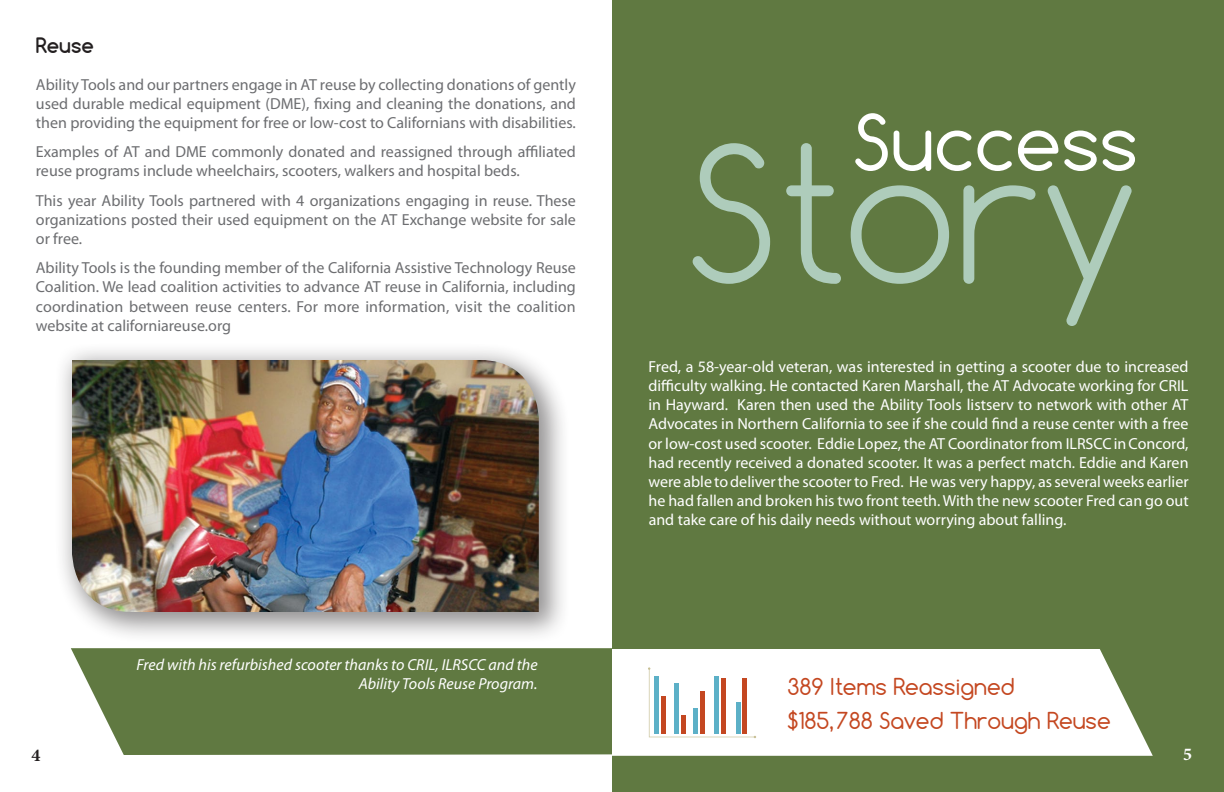
<style>
.page{position:relative;width:1224px;height:792px;background:#fff}
.page>*{position:absolute;margin:0;border:0;box-sizing:border-box;transform-origin:0 0}
.t1{font:300 180px "Comfortaa";color:#aeccbb}
.t2{font:74px "Comfortaa";color:#fff}
.t3{font:22px/34.3px "Comfortaa";color:#c44720}
.t4{font:700 20px "Comfortaa";color:#231f20}
.t5{font:700 18px "Minion Pro";color:#231f20}
.t6{font:700 18px "Minion Pro";color:#fff}
.t7{font:16px/19.2px "Myriad Pro";color:#6c6d70;text-align:justify}
.t8{font:16px/19.2px "Myriad Pro";color:#fff;text-align:justify}
.t9{font:italic 16px/19.2px "Myriad Pro";color:#fff;text-align:right}
</style>
<div class="page">
<div style="left:612px;top:0;width:612px;height:792px;background:#607941"></div>
<div style="left:612px;top:649px;width:541px;height:107px;background:#fff"></div>
<div style="left:71px;top:648px;width:541px;height:107px;background:#607941"></div>
<svg style="left:648px;top:667px;width:108px;height:71px;background:#ded8d6"></svg>
<div style="left:54px;top:342px;width:517px;height:302px;background:#231f20;opacity:.5"></div>
<img style="left:72px;top:360px;width:467px;height:252px">
<p class="t4" style="left:36px;top:32px;width:59px">Reuse</p>
<p class="t7" style="left:36px;top:74px;width:541px">Ability Tools and our partners engage in AT reuse by collecting donations of gently used durable medical equipment (DME), fixing and cleaning the donations, and then providing the equipment for free or low-cost to Californians with disabilities.</p>
<p class="t7" style="left:36px;top:142px;width:541px">Examples of AT and DME commonly donated and reassigned through affiliated reuse programs include wheelchairs, scooters, walkers and hospital beds.</p>
<p class="t7" style="left:36px;top:190px;width:542px">This year Ability Tools partnered with 4 organizations engaging in reuse. These organizations posted their used equipment on the AT Exchange website for sale or free.</p>
<p class="t7" style="left:36px;top:258px;width:542px">Ability Tools is the founding member of the California Assistive Technology Reuse Coalition. We lead coalition activities to advance AT reuse in California, including coordination between reuse centers. For more information, visit the coalition website at californiareuse.org</p>
<p class="t9" style="left:136px;top:655px;width:403px">Fred with his refurbished scooter thanks to CRIL, ILRSCC and the<br>Ability Tools Reuse Program.</p>
<h2 class="t2" style="left:852px;top:96px;width:287px">Success</h2>
<h1 class="t1" style="left:686px;top:101px;width:455px">Story</h1>
<p class="t8" style="left:648px;top:357px;width:542px">Fred, a 58-year-old veteran, was interested in getting a scooter due to increased difficulty walking. He contacted Karen Marshall, the AT Advocate working for CRIL in Hayward. Karen then used the Ability Tools listserv to network with other AT Advocates in Northern California to see if she could find a reuse center with a free or low-cost used scooter. Eddie Lopez, the AT Coordinator from ILRSCCinConcord, had recently received a donated scooter. It was a perfect match. Eddie and Karen were able todeliverthe scooterto Fred. He was very happy, asseveralweeks earlier he had fallen and broken his two front teeth. With the new scooter Fred can go out and take care of his daily needs without worrying about falling.</p>
<h3 class="t3" style="left:787px;top:669px;width:325px">389 Items Reassigned<br>$185, 788 Saved Through Reuse</h3>
<p class="t5" style="left:31px;top:742px;width:11px">4</p>
<p class="t6" style="left:1183px;top:742px;width:10px">5</p>
</div>
